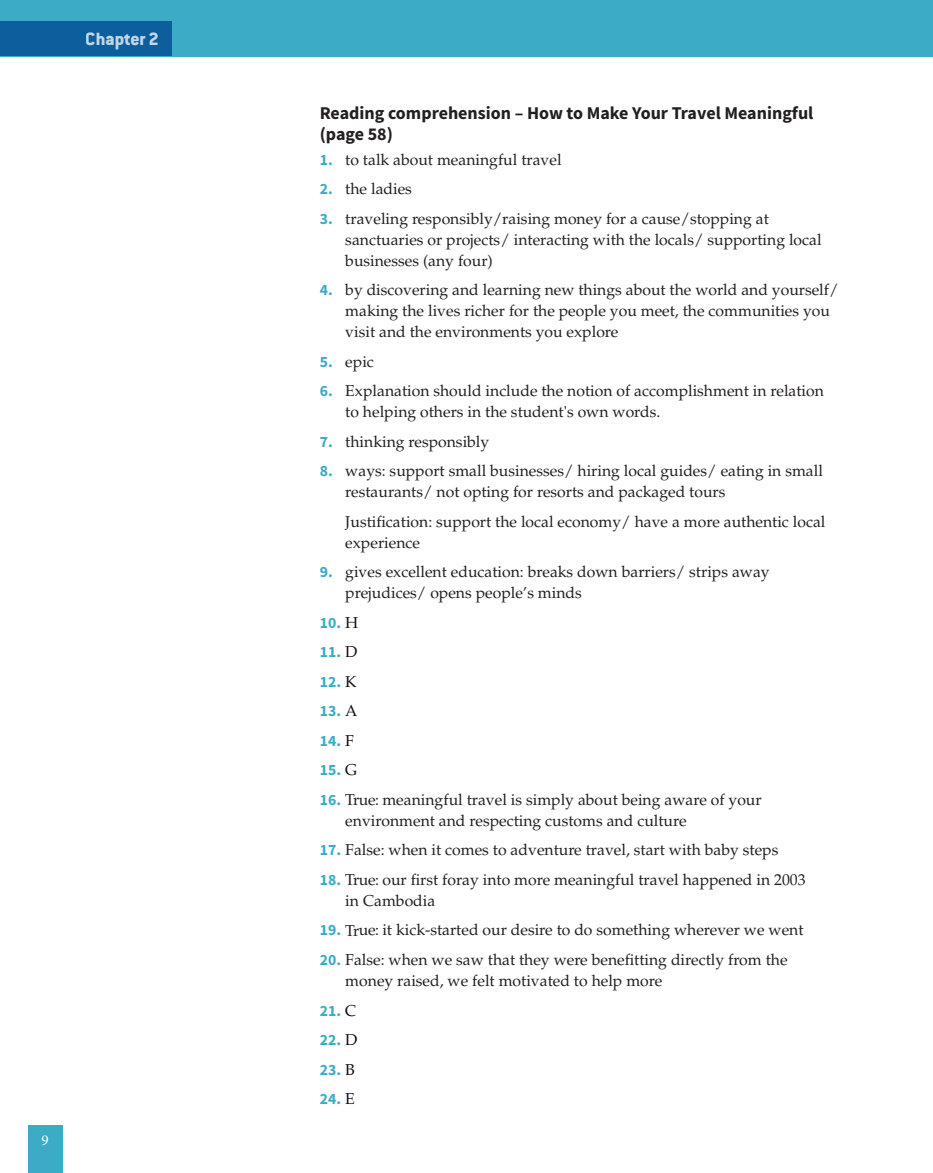
<style>
.page{position:relative;width:933px;height:1173px;background:#fff}
.page>*{position:absolute;margin:0;border:0;box-sizing:border-box;transform-origin:0 0}
.t1{font:800 19.5px "Conduit ITC Std";color:#fff}
.t2{font:700 18px/21px "Source Sans Pro";color:#231f20}
.t3{font:15.75px/21px "Palatino LT Std";color:#231f20}
.t4{font:700 15.75px "Source Sans Pro";color:#3cacc6}
.t5{font:15px "Minion Pro";color:#fff}
.s1{font-family:"Source Sans Pro";font-weight:700;color:#3cacc6}
.s2{font-family:"Palatino LT Std";font-weight:400;color:#130c13}
</style>
<div class="page">
<div style="left:0;top:0;width:932px;height:56px;background:#3cacc6"></div>
<hr style="left:932px;top:0;width:1px;height:56px;background:#3cacc6">
<div style="left:28px;top:1125px;width:34px;height:48px;background:#3cacc6"></div>
<div style="left:0;top:21px;width:172px;height:35px;background:#0d5e9d"></div>
<p class="t1" style="left:86px;top:27px;width:75px">Chapter 2</p>
<p class="t5" style="left:41px;top:1130px;width:9px">9</p>
<p class="t2" style="left:320px;top:102px;width:495px">Reading comprehension – How to Make Your Travel Meaningful (page 58)</p>
<p class="t3" style="left:320px;top:149px;width:243px"><span class="s1">1.</span> to talk about meaningful travel</p>
<p class="t3" style="left:320px;top:179px;width:94px"><span class="s1">2.</span> the ladies</p>
<p class="t3" style="left:345px;top:208px;width:478px;text-indent:-26px"><span class="s1">3.</span> traveling responsibly/raising money for a cause/stopping at sanctuaries or projects/ interacting with the locals/ supporting local businesses (any four)</p>
<p class="t3" style="left:345px;top:280px;width:495px;text-indent:-26px"><span class="s1">4.</span> by discovering and learning new things about the world and yourself/ making the lives richer for the people you meet, the communities you visit and the environments you explore</p>
<p class="t3" style="left:320px;top:351px;width:56px"><span class="s1">5.</span> epic</p>
<p class="t3" style="left:345px;top:381px;width:480px;text-indent:-26px"><span class="s1">6.</span> Explanation should include the notion of accomplishment in relation to helping others in the student's own words.</p>
<p class="t3" style="left:320px;top:431px;width:171px"><span class="s1">7.</span> thinking responsibly</p>
<p class="t3" style="left:345px;top:461px;width:479px;text-indent:-26px"><span class="s1">8.</span> ways: support small businesses/ hiring local guides/ eating in small restaurants/ not opting for resorts and packaged tours</p>
<p class="t3" style="left:345px;top:511px;width:482px">Justification: support the local economy/ have a more authentic local experience</p>
<p class="t3" style="left:345px;top:562px;width:426px;text-indent:-26px"><span class="s1">9.</span> gives excellent education: breaks down barriers/ strips away prejudices/ opens people’s minds</p>
<p class="t4" style="left:320px;top:612px;width:40px">10. <span class="s2">H</span></p>
<p class="t4" style="left:320px;top:642px;width:39px">11. <span class="s2">D</span></p>
<p class="t4" style="left:320px;top:671px;width:38px">12. <span class="s2">K</span></p>
<p class="t4" style="left:320px;top:701px;width:39px">13. <span class="s2">A</span></p>
<p class="t4" style="left:320px;top:730px;width:36px">14. <span class="s2">F</span></p>
<p class="t4" style="left:320px;top:760px;width:39px">15. <span class="s2">G</span></p>
<p class="t3" style="left:345px;top:789px;width:418px;text-indent:-26px"><span class="s1">16.</span> True: meaningful travel is simply about being aware of your environment and respecting customs and culture</p>
<p class="t3" style="left:320px;top:840px;width:460px"><span class="s1">17.</span> False: when it comes to adventure travel, start with baby steps</p>
<p class="t3" style="left:345px;top:869px;width:462px;text-indent:-26px"><span class="s1">18.</span> True: our first foray into more meaningful travel happened in 2003 in Cambodia</p>
<p class="t3" style="left:320px;top:920px;width:485px"><span class="s1">19.</span> True: it kick-started our desire to do something wherever we went</p>
<p class="t3" style="left:345px;top:949px;width:444px;text-indent:-26px"><span class="s1">20.</span> False: when we saw that they were benefitting directly from the money raised, we felt motivated to help more</p>
<p class="t4" style="left:320px;top:999px;width:38px">21. <span class="s2">C</span></p>
<p class="t4" style="left:320px;top:1029px;width:39px">22. <span class="s2">D</span></p>
<p class="t4" style="left:320px;top:1058px;width:37px">23. <span class="s2">B</span></p>
<p class="t4" style="left:320px;top:1088px;width:37px">24. <span class="s2">E</span></p>
</div>
